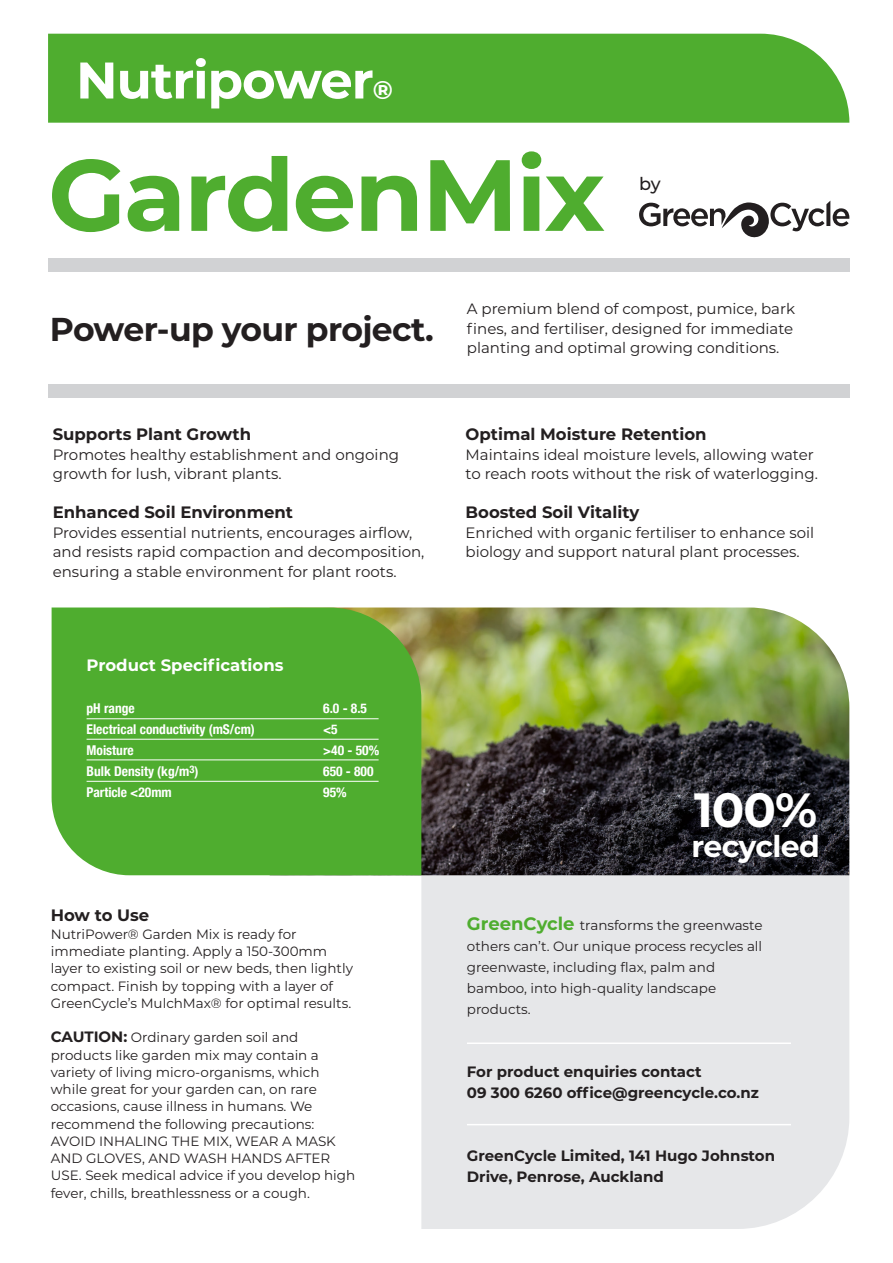
<style>
.page{position:relative;width:893px;height:1263px;background:#fff}
.page>*{position:absolute;margin:0;border:0;box-sizing:border-box;transform-origin:0 0}
.t1{font:700 100.95px "Montserrat";letter-spacing:-.02em;color:#4fad2f}
.t2{font:700 51.45px "Montserrat";letter-spacing:-.02em;color:#fff}
.t3{font:700 48px "Montserrat";color:#fff}
.t4{font:700 33px "Montserrat";letter-spacing:-.02em;color:#231f20}
.t5{font:700 29.85px "Montserrat";letter-spacing:-.025em;color:#fff}
.t6{font:500 17.7px "Montserrat";color:#231f20}
.t7{font:700 16.5px "Montserrat";color:#231f20}
.t8{font:700 16.5px "Montserrat";color:#fff}
.t9{font:15px/19.5px "Montserrat";color:#231f20}
.t10{font:700 15px/21px "Montserrat";color:#231f20}
.t11{font:13.5px/17.2px "Montserrat";color:#231f20}
.t12{font:700 condensed 13.5px "Helvetica Neue";color:#fff}
.s1{font-size:25.65px}
.s2{font-weight:700;font-size:15px}
.s3{font-weight:700;font-size:18px;color:#4fad2f}
</style>
<div class="page">
<div style="left:421px;top:875px;width:428px;height:354px;background:#e6e7e9"></div>
<img style="left:421px;top:607px;width:428px;height:268px">
<div style="left:48px;top:34px;width:801px;height:89px;background:#4fad2f"></div>
<div style="left:48px;top:258px;width:801px;height:13px;background:#d1d2d4"></div>
<div style="left:48px;top:384px;width:801px;height:13px;background:#d1d2d4"></div>
<svg style="left:639px;top:201px;width:210px;height:37px"></svg>
<div style="left:52px;top:607px;width:369px;height:268px;background:#4fad2f"></div>
<hr style="left:467px;top:1042px;width:324px;height:2px;background:#fff">
<hr style="left:467px;top:1124px;width:324px;height:1px;background:#fff">
<hr style="left:87px;top:718px;width:292px;height:1px;background:#fff">
<hr style="left:87px;top:739px;width:292px;height:1px;background:#fff">
<hr style="left:87px;top:759px;width:292px;height:1px;background:#fff">
<hr style="left:87px;top:781px;width:292px;height:1px;background:#fff">
<h2 class="t2" style="left:76px;top:43px;width:318px">Nutripower<span class="s1">®</span></h2>
<h1 class="t1" style="left:48px;top:122px;width:558px">GardenMix</h1>
<h3 class="t6" style="left:639px;top:171px;width:23px">by</h3>
<h3 class="t4" style="left:50px;top:305px;width:385px">Power-up your project.</h3>
<p class="t7" style="left:53px;top:423px;width:200px">Supports Plant Growth</p>
<p class="t9" style="left:53px;top:444px;width:348px">Promotes healthy establishment and ongoing growth for lush, vibrant plants.</p>
<p class="t7" style="left:53px;top:501px;width:242px">Enhanced Soil Environment</p>
<p class="t9" style="left:53px;top:522px;width:373px">Provides essential nutrients, encourages airflow, and resists rapid compaction and decomposition, ensuring a stable environment for plant roots.</p>
<p class="t8" style="left:87px;top:653px;width:198px">Product Specifications</p>
<p class="t12" style="left:87px;top:697px;width:50px">pH range</p>
<p class="t12" style="left:323px;top:697px;width:45px">6.0 - 8.5</p>
<p class="t12" style="left:87px;top:718px;width:170px">Electrical conductivity (mS/cm)</p>
<p class="t12" style="left:323px;top:718px;width:16px">&lt;5</p>
<p class="t12" style="left:87px;top:739px;width:49px">Moisture</p>
<p class="t12" style="left:323px;top:739px;width:57px">&gt;40 - 50%</p>
<p class="t12" style="left:87px;top:760px;width:113px">Bulk Density (kg/m<sup>3</sup>)</p>
<p class="t12" style="left:323px;top:760px;width:52px">650 - 800</p>
<p class="t12" style="left:87px;top:781px;width:87px">Particle &lt;20mm</p>
<p class="t12" style="left:323px;top:781px;width:25px">95%</p>
<p class="t7" style="left:51px;top:904px;width:100px">How to Use</p>
<p class="t11" style="left:51px;top:925px;width:304px">NutriPower® Garden Mix is ready for immediate planting. Apply a 150-300mm layer to existing soil or new beds, then lightly compact. Finish by topping with a layer of GreenCycle’s MulchMax® for optimal results.</p>
<p class="t11" style="left:51px;top:1028px;width:306px"><span class="s2">CAUTION:</span> Ordinary garden soil and products like garden mix may contain a variety of living micro-organisms, which while great for your garden can, on rare occasions, cause illness in humans. We recommend the following precautions:<br>AVOID INHALING THE MIX, WEAR A MASK AND GLOVES, AND WASH HANDS AFTER USE. Seek medical advice if you develop high fever, chills, breathlessness or a cough.</p>
<p class="t9" style="left:467px;top:299px;width:330px;text-align:justify">A premium blend of compost, pumice, bark fines, and fertiliser, designed for immediate planting and optimal growing conditions.</p>
<p class="t7" style="left:466px;top:423px;width:243px">Optimal Moisture Retention</p>
<p class="t9" style="left:466px;top:444px;width:354px">Maintains ideal moisture levels, allowing water to reach roots without the risk of waterlogging.</p>
<p class="t7" style="left:466px;top:501px;width:175px">Boosted Soil Vitality</p>
<p class="t9" style="left:466px;top:522px;width:350px">Enriched with organic fertiliser to enhance soil biology and support natural plant processes.</p>
<h3 class="t3" style="left:694px;top:775px;width:125px">100%</h3>
<h3 class="t5" style="left:691px;top:824px;width:130px">recycled</h3>
<p class="t11" style="left:467px;top:914px;width:297px;line-height:21px"><span class="s3">GreenCycle</span> transforms the greenwaste others can’t. Our unique process recycles all greenwaste, including flax, palm and bamboo, into high-quality landscape products.</p>
<p class="t10" style="left:467px;top:1060px;width:293px">For product enquiries contact<br>09 300 6260 office@greencycle.co.nz</p>
<p class="t10" style="left:467px;top:1144px;width:310px">GreenCycle Limited, 141 Hugo Johnston<br>Drive, Penrose, Auckland</p>
</div>
